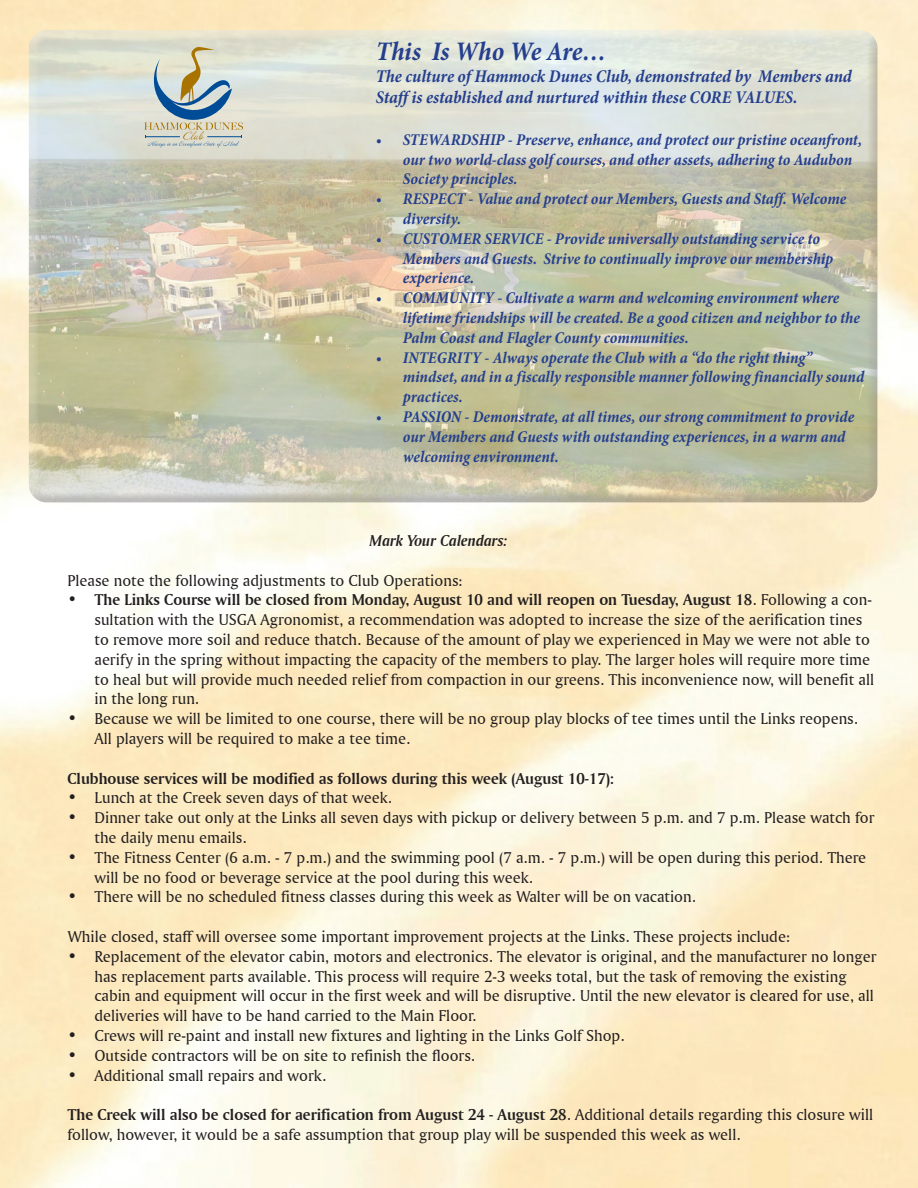
<style>
.page{position:relative;width:918px;height:1188px;background:#fff}
.page>*{position:absolute;margin:0;border:0;box-sizing:border-box;transform-origin:0 0}
.t1{font:italic 700 condensed 27px "Minion Pro";letter-spacing:-.01em;color:#253f8e}
.t2{font:italic 700 condensed 18px/21.6px "Minion Pro";letter-spacing:-.005em;color:#253f8e}
.t3{font:16.5px/19.8px "Amerigo BT Roman A";color:#231f20}
.t4{font:italic 700 condensed 16.5px/19.8px "Minion Pro";letter-spacing:-.005em;color:#253f8e}
.t5{font:16.5px "Amerigo BT Bold A";color:#231f20}
.t6{font:16.5px "Amerigo BT Bold Italic A";color:#231f20}
.s1{font-family:"Amerigo BT Roman A"}
</style>
<div class="page">
<div style="left:28px;top:34px;width:851px;height:470px;background:#231f20;opacity:.75"></div>
<svg style="left:144px;top:47px;width:99px;height:100px;background:#bfc7bf"></svg>
<h1 class="t1" style="left:376px;top:33px;width:232px">This Is Who We Are…</h1>
<p class="t2" style="left:376px;top:65px;width:478px">The culture of Hammock Dunes Club, demonstrated by Members and<br>Staff is established and nurtured within these CORE VALUES.</p>
<p class="t4" style="left:403px;top:129px;width:461px;text-indent:-27px">• STEWARDSHIP - Preserve, enhance, and protect our pristine oceanfront, our two world-class golf courses, and other assets, adhering to Audubon<br>Society principles.</p>
<p class="t4" style="left:403px;top:189px;width:445px;text-indent:-27px">• RESPECT - Value and protect our Members, Guests and Staff. Welcome diversity.</p>
<p class="t4" style="left:403px;top:228px;width:432px;text-indent:-27px">• CUSTOMER SERVICE - Provide universally outstanding service to<br>Members and Guests. Strive to continually improve our membership experience.</p>
<p class="t4" style="left:403px;top:288px;width:459px;text-indent:-27px">• COMMUNITY - Cultivate a warm and welcoming environment where lifetime friendships will be created. Be a good citizen and neighbor to the<br>Palm Coast and Flagler County communities.</p>
<p class="t4" style="left:403px;top:347px;width:463px;text-indent:-27px">• INTEGRITY - Always operate the Club with a “do the right thing” mindset, and in a fiscally responsible manner following financially sound practices.</p>
<p class="t4" style="left:403px;top:407px;width:453px;text-indent:-27px">• PASSION - Demonstrate, at all times, our strong commitment to provide our Members and Guests with outstanding experiences, in a warm and welcoming environment.</p>
<p class="t6" style="left:370px;top:531px;width:140px">Mark Your Calendars:</p>
<p class="t3" style="left:67px;top:570px;width:397px">Please note the following adjustments to Club Operations:</p>
<p class="t5" style="left:67px;top:590px;width:806px">• The Links Course will be closed from Monday, August 10 and will reopen on Tuesday, August 18<span class="s1">. Following a con-</span></p>
<p class="t3" style="left:94px;top:610px;width:781px">sultation with the USGA Agronomist, a recommendation was adopted to increase the size of the aerification tines to remove more soil and reduce thatch. Because of the amount of play we experienced in May we were not able to aerify in the spring without impacting the capacity of the members to play. The larger holes will require more time to heal but will provide much needed relief from compaction in our greens. This inconvenience now, will benefit all in the long run.</p>
<p class="t3" style="left:94px;top:709px;width:765px;text-indent:-27px">• Because we will be limited to one course, there will be no group play blocks of tee times until the Links reopens.<br>All players will be required to make a tee time.</p>
<p class="t5" style="left:67px;top:768px;width:548px">Clubhouse services will be modified as follows during this week (August 10-17):</p>
<p class="t3" style="left:67px;top:788px;width:326px">• Lunch at the Creek seven days of that week.</p>
<p class="t3" style="left:94px;top:808px;width:782px;text-indent:-27px">• Dinner take out only at the Links all seven days with pickup or delivery between 5 p.m. and 7 p.m. Please watch for the daily menu emails.</p>
<p class="t3" style="left:94px;top:847px;width:773px;text-indent:-27px">• The Fitness Center (6 a.m. - 7 p.m.) and the swimming pool (7 a.m. - 7 p.m.) will be open during this period. There will be no food or beverage service at the pool during this week.</p>
<p class="t3" style="left:67px;top:887px;width:630px">• There will be no scheduled fitness classes during this week as Walter will be on vacation.</p>
<p class="t3" style="left:67px;top:926px;width:724px">While closed, staff will oversee some important improvement projects at the Links. These projects include:</p>
<p class="t3" style="left:94px;top:946px;width:784px;text-indent:-27px">• Replacement of the elevator cabin, motors and electronics. The elevator is original, and the manufacturer no longer has replacement parts available. This process will require 2-3 weeks total, but the task of removing the existing cabin and equipment will occur in the first week and will be disruptive. Until the new elevator is cleared for use, all deliveries will have to be hand carried to the Main Floor.</p>
<p class="t3" style="left:67px;top:1025px;width:559px">• Crews will re-paint and install new fixtures and lighting in the Links Golf Shop.</p>
<p class="t3" style="left:67px;top:1045px;width:409px">• Outside contractors will be on site to refinish the floors.</p>
<p class="t3" style="left:67px;top:1065px;width:260px">• Additional small repairs and work.</p>
<p class="t5" style="left:67px;top:1105px;width:807px">The Creek will also be closed for aerification from August 24 - August 28<span class="s1">. Additional details regarding this closure will</span></p>
<p class="t3" style="left:67px;top:1124px;width:675px">follow, however, it would be a safe assumption that group play will be suspended this week as well.</p>
</div>
